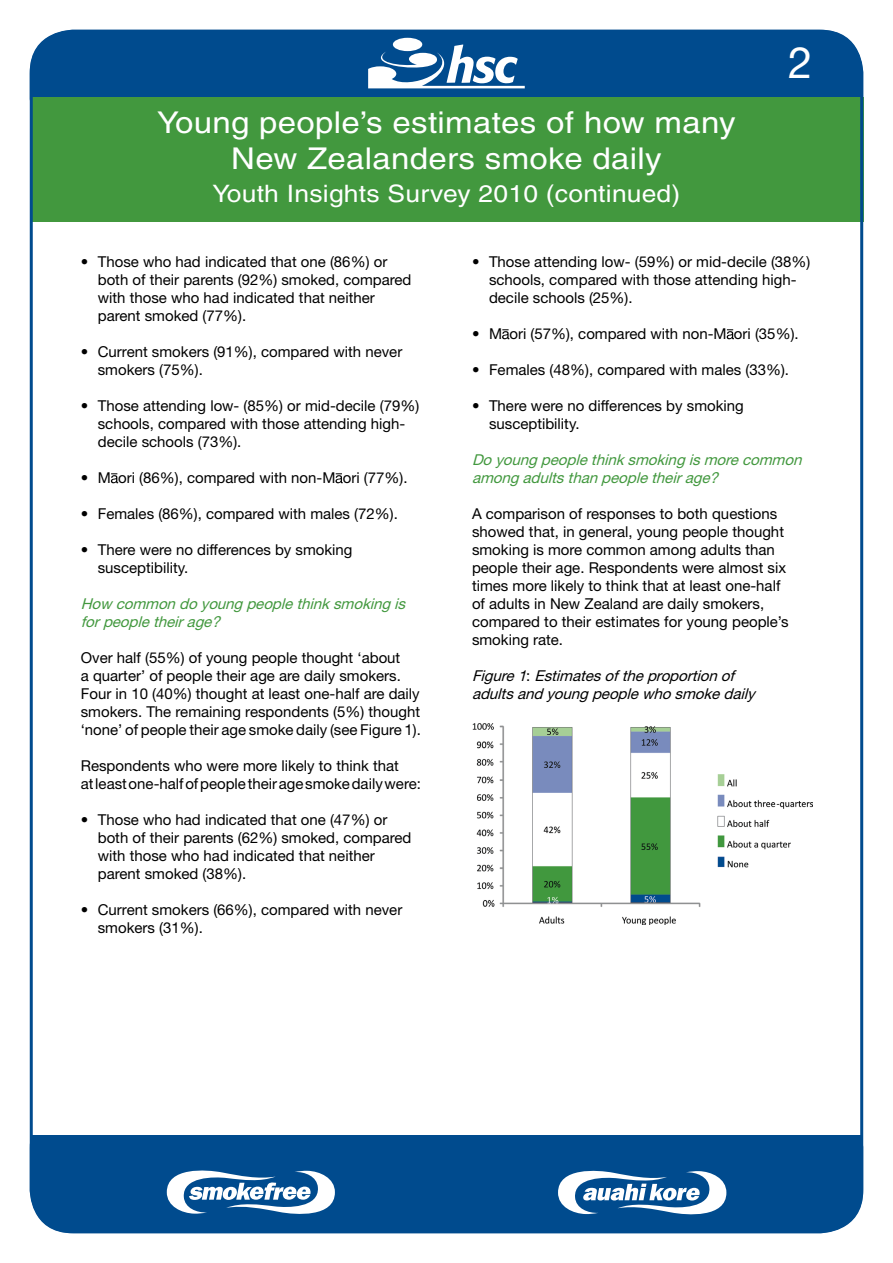
<style>
.page{position:relative;width:893px;height:1263px;background:#fff}
.page>*{position:absolute;margin:0;border:0;box-sizing:border-box;transform-origin:0 0}
.t1{font:43.5px "Helvetica Neue LT Std";color:#fff}
.t2{font:30px/36px "Helvetica";letter-spacing:.01em;color:#fff;text-align:center;scale:1.1 1}
.t3{font:24px "Helvetica";letter-spacing:.01em;color:#fff;scale:1.1 1}
.FSbody{font:15px/18px "Helvetica Neue LT Std";color:#000}
.FSsub{font:italic 15px/18px "Helvetica Neue LT Std";color:#42983e}
.FSbody-2{font:italic 15px/18px "Helvetica Neue LT Std";color:#000}
.s1{font-style:normal}
</style>
<div class="page">
<svg style="left:502px;top:329px;width:7px;height:10px"></svg>
<svg style="left:727px;top:329px;width:7px;height:10px"></svg>
<div style="left:30px;top:30px;width:833px;height:110px;background:#004b8e;border-radius:43px"></div>
<div style="left:30px;top:1106px;width:833px;height:127px;background:#004b8e;border-radius:43px"></div>
<svg style="left:558px;top:1170px;width:168px;height:44px"></svg>
<svg style="left:167px;top:1170px;width:168px;height:44px"></svg>
<svg style="left:368px;top:38px;width:157px;height:51px"></svg>
<div style="left:30px;top:98px;width:833px;height:124px;background:#42983e"></div>
<div style="left:30px;top:1094px;width:833px;height:41px;background:#fff"></div>
<svg style="left:111px;top:473px;width:7px;height:10px"></svg>
<svg style="left:335px;top:473px;width:8px;height:10px"></svg>
<img style="left:472px;top:724px;width:340px;height:200px">
<p class="t2" style="left:157px;top:105px;width:527px">Young people’s estimates of how many<br>New Zealanders smoke daily</p>
<p class="t3" style="left:213px;top:180px;width:427px">Youth Insights Survey 2010 (continued)</p>
<p class="t1" style="left:788px;top:36px;width:26px">2</p>
<p class="FSbody" style="left:98px;top:253px;width:315px;text-indent:-17px">• Those who had indicated that one (86%) or both of their parents (92%) smoked, compared with those who had indicated that neither parent smoked (77%).</p>
<p class="FSbody" style="left:98px;top:343px;width:306px;text-indent:-17px">• Current smokers (91%), compared with never smokers (75%).</p>
<p class="FSbody" style="left:98px;top:397px;width:323px;text-indent:-17px">• Those attending low- (85%) or mid-decile (79%) schools, compared with those attending high&shy;decile schools (73%).</p>
<p class="FSbody" style="left:81px;top:469px;width:328px">• M ori (86%), compared with non-M ori (77%).</p>
<p class="FSbody" style="left:81px;top:505px;width:319px">• Females (86%), compared with males (72%).</p>
<p class="FSbody" style="left:98px;top:541px;width:256px;text-indent:-17px">• There were no differences by smoking susceptibility.</p>
<p class="FSsub" style="left:81px;top:595px;width:330px">How commondoyoungpeoplethinksmokingis forpeopletheirage?</p>
<p class="FSbody" style="left:81px;top:649px;width:341px">Over half (55%) of young people thought ‘about<br>a quarter’ of people their age are daily smokers.<br>Four in 10 (40%) thought at least one-half are daily smokers. The remaining respondents (5%) thought</p>
<p class="FSbody" style="left:81px;top:721px;width:342px">‘none’ of people their age smoke daily (see Figure 1).</p>
<p class="FSbody" style="left:81px;top:757px;width:320px">Respondents who were more likely to think that</p>
<p class="FSbody" style="left:81px;top:775px;width:342px">at least one-half of people their age smoke daily were:</p>
<p class="FSbody" style="left:98px;top:811px;width:315px;text-indent:-17px">• Those who had indicated that one (47%) or both of their parents (62%) smoked, compared with those who had indicated that neither parent smoked (38%).</p>
<p class="FSbody" style="left:98px;top:901px;width:306px;text-indent:-17px">• Current smokers (66%), compared with never smokers (31%).</p>
<p class="FSbody" style="left:489px;top:253px;width:323px;text-indent:-17px">• Those attending low- (59%) or mid-decile (38%) schools, compared with those attending high&shy;decile schools (25%).</p>
<p class="FSbody" style="left:472px;top:325px;width:328px">• M ori (57%), compared with non-M ori (35%).</p>
<p class="FSbody" style="left:472px;top:361px;width:319px">• Females (48%), compared with males (33%).</p>
<p class="FSbody" style="left:489px;top:397px;width:256px;text-indent:-17px">• There were no differences by smoking susceptibility.</p>
<p class="FSsub" style="left:472px;top:451px;width:335px">Doyoungpeoplethinksmokingismorecommon amongadultsthanpeopletheirage?</p>
<p class="FSbody" style="left:472px;top:505px;width:318px">A comparison of responses to both questions showed that, in general, young people thought smoking is more common among adults than people their age. Respondents were almost six times more likely to think that at least one-half of adults in New Zealand are daily smokers, compared to their estimates for young people’s smoking rate.</p>
<p class="FSbody-2" style="left:472px;top:667px;width:289px">Figure1<span class="s1">:</span> Estimatesoftheproportionof adultsand youngpeoplewhosmokedaily</p>
</div>
